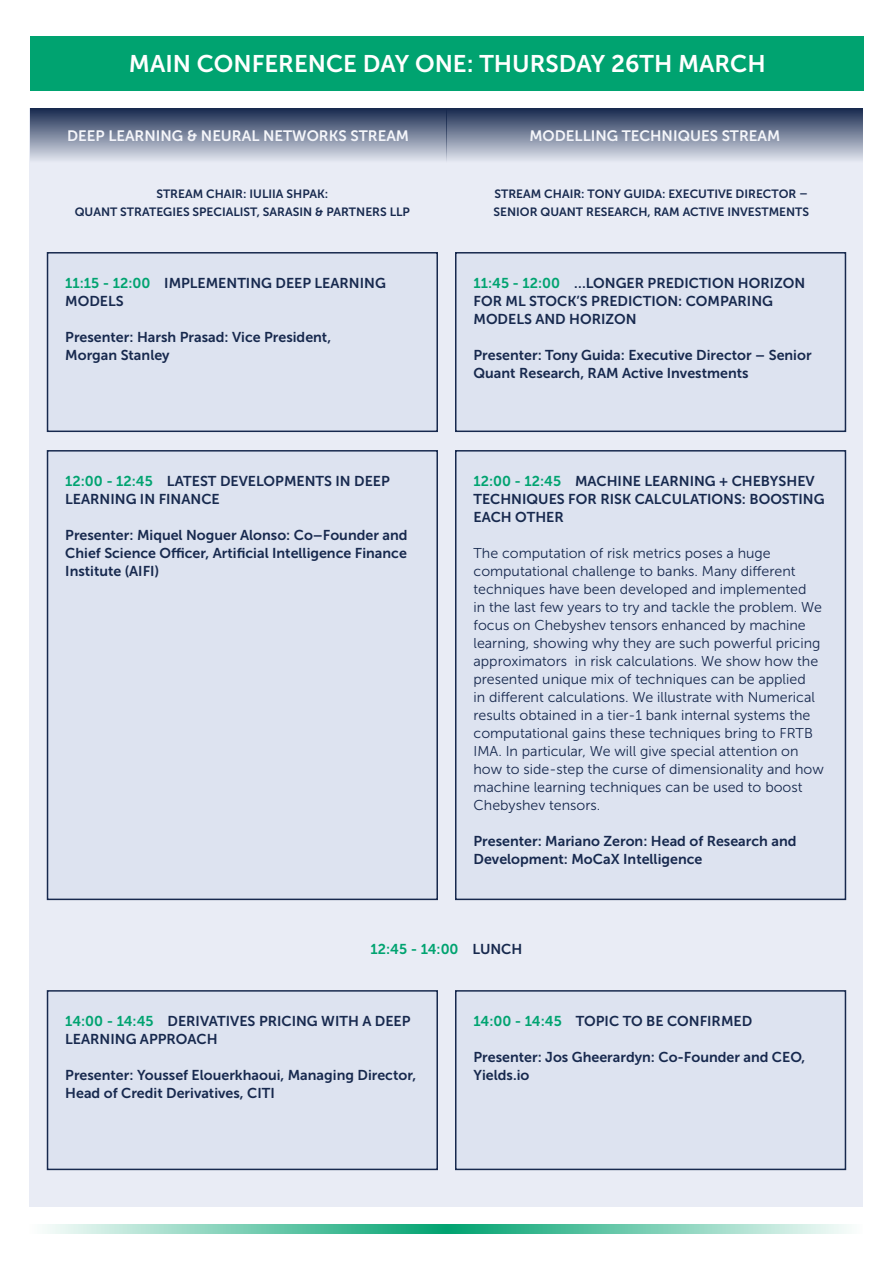
<style>
.page{position:relative;width:893px;height:1263px;background:#fff}
.page>*{position:absolute;margin:0;border:0;box-sizing:border-box;transform-origin:0 0}
.t1{font:24px "Museo Sans 700";color:#fff}
.t2{font:15px "Museo Sans 700";color:#fff}
.t3{font:14.25px/18px "Museo Sans 700";color:#17294e}
.t4{font:14.25px/18px "Museo Sans 300";color:#17294e}
.t5{font:14.25px "Museo Sans 700";color:#00a370}
.t6{font:12px/18px "Museo Sans 700";color:#17294e}
.s1{color:#00a370}
.s2{color:#17294e}
</style>
<div class="page">
<div style="left:31px;top:36px;width:833px;height:54px;background:#00a370"></div>
<svg style="left:45px;top:1224px;width:804px;height:9px;background:#7aceb3"></svg>
<div style="left:30px;top:108px;width:833px;height:1098px;background:#e9ecf5"></div>
<div style="left:48px;top:253px;width:389px;height:178px;background:#dde3f0"></div>
<div style="left:47px;top:252px;width:391px;height:180px;border:2px solid #17294e"></div>
<div style="left:48px;top:991px;width:389px;height:178px;background:#dde3f0"></div>
<div style="left:47px;top:990px;width:391px;height:180px;border:2px solid #17294e"></div>
<div style="left:48px;top:451px;width:389px;height:448px;background:#dde3f0"></div>
<div style="left:47px;top:450px;width:391px;height:450px;border:2px solid #17294e"></div>
<div style="left:456px;top:253px;width:389px;height:178px;background:#dde3f0"></div>
<div style="left:455px;top:252px;width:391px;height:180px;border:2px solid #17294e"></div>
<div style="left:456px;top:991px;width:389px;height:178px;background:#dde3f0"></div>
<div style="left:455px;top:990px;width:391px;height:180px;border:2px solid #17294e"></div>
<div style="left:456px;top:451px;width:389px;height:448px;background:#dde3f0"></div>
<div style="left:455px;top:450px;width:391px;height:450px;border:2px solid #17294e"></div>
<div style="left:30px;top:108px;width:416px;height:54px;background:linear-gradient(to bottom,#16284d,#dfe3ed)"></div>
<div style="left:446px;top:108px;width:417px;height:54px;background:linear-gradient(to bottom,#16284d,#dfe3ed)"></div>
<p class="t1" style="left:129px;top:50px;width:638px">MAIN CONFERENCE DAY ONE: THURSDAY 26TH MARCH</p>
<p class="t2" style="left:67px;top:127px;width:343px">DEEP LEARNING &amp; NEURAL NETWORKS STREAM</p>
<p class="t2" style="left:529px;top:127px;width:252px">MODELLING TECHNIQUES STREAM</p>
<p class="t6" style="left:156px;top:185px;width:173px">STREAM CHAIR: IULIIA SHPAK:</p>
<p class="t6" style="left:75px;top:203px;width:337px">QUANT STRATEGIES SPECIALIST, SARASIN &amp; PARTNERS LLP</p>
<p class="t3" style="left:65px;top:274px;width:322px"><span class="s1">11:15 - 12:00</span> IMPLEMENTING DEEP LEARNING<br>MODELS</p>
<p class="t3" style="left:65px;top:328px;width:267px">Presenter: Harsh Prasad: Vice President,</p>
<p class="t3" style="left:65px;top:346px;width:106px">Morgan Stanley</p>
<p class="t3" style="left:65px;top:472px;width:326px"><span class="s1">12:00 - 12:45</span> LATEST DEVELOPMENTS IN DEEP<br>LEARNING IN FINANCE</p>
<p class="t3" style="left:65px;top:526px;width:344px;text-align:justify">Presenter: Miquel Noguer Alonso: Co–Founder and Chief Science Officer, Artificial Intelligence Finance Institute (AIFI)</p>
<p class="t6" style="left:494px;top:185px;width:317px">STREAM CHAIR: TONY GUIDA: EXECUTIVE DIRECTOR –<br>SENIOR QUANT RESEARCH, RAM ACTIVE INVESTMENTS</p>
<p class="t3" style="left:473px;top:274px;width:333px"><span class="s1">11:45 - 12:00</span> …LONGER PREDICTION HORIZON<br>FOR ML STOCK’S PREDICTION: COMPARING<br>MODELS AND HORIZON</p>
<p class="t3" style="left:473px;top:346px;width:340px">Presenter: Tony Guida: Executive Director – Senior<br>Quant Research, RAM Active Investments</p>
<p class="t3" style="left:473px;top:472px;width:352px"><span class="s1">12:00 - 12:45</span> MACHINE LEARNING + CHEBYSHEV<br>TECHNIQUES FOR RISK CALCULATIONS: BOOSTING<br>EACH OTHER</p>
<p class="t4" style="left:473px;top:544px;width:352px">The computation of risk metrics poses a huge computational challenge to banks. Many different techniques have been developed and implemented<br>in the last few years to try and tackle the problem. We focus on Chebyshev tensors enhanced by machine learning, showing why they are such powerful pricing approximators in risk calculations. We show how the presented unique mix of techniques can be applied<br>in different calculations. We illustrate with Numerical results obtained in a tier-1 bank internal systems the computational gains these techniques bring to FRTB IMA. In particular, We will give special attention on how to side-step the curse of dimensionality and how machine learning techniques can be used to boost Chebyshev tensors.</p>
<p class="t3" style="left:473px;top:832px;width:325px">Presenter: Mariano Zeron: Head of Research and<br>Development: MoCaX Intelligence</p>
<p class="t5" style="left:371px;top:941px;width:153px">12:45 - 14:00 <span class="s2">LUNCH</span></p>
<p class="t3" style="left:65px;top:1012px;width:347px"><span class="s1">14:00 - 14:45</span> DERIVATIVES PRICING WITH A DEEP<br>LEARNING APPROACH</p>
<p class="t3" style="left:65px;top:1066px;width:352px">Presenter: Youssef Elouerkhaoui, Managing Director,<br>Head of Credit Derivatives, CITI</p>
<p class="t3" style="left:473px;top:1012px;width:280px"><span class="s1">14:00 - 14:45</span> TOPIC TO BE CONFIRMED</p>
<p class="t3" style="left:473px;top:1048px;width:333px">Presenter: Jos Gheerardyn: Co-Founder and CEO,<br>Yields.io</p>
</div>
